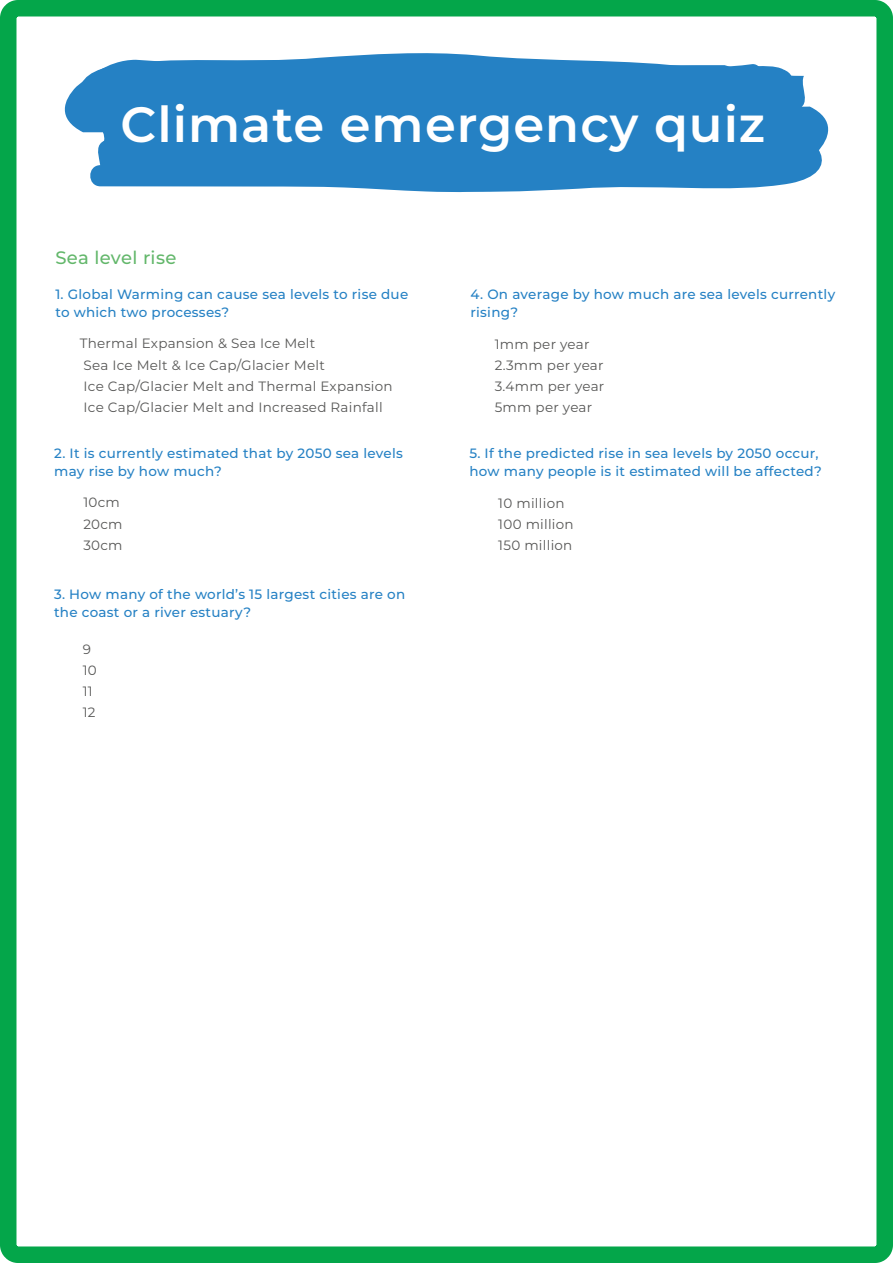
<style>
.page{position:relative;width:893px;height:1263px;background:#fff}
.page>*{position:absolute;margin:0;border:0;box-sizing:border-box;transform-origin:0 0}
.t1{font:600 49.5px "Montserrat";letter-spacing:.02em;color:#fff}
.t2{font:500 18px "Montserrat";letter-spacing:.02em;color:#63b76b}
.t3{font:500 13.5px/18px "Montserrat";letter-spacing:.02em;color:#2581c4}
.t4{font:13.5px/21px "Montserrat";letter-spacing:.02em;color:#575756}
</style>
<div class="page">
<div style="left:0;top:0;width:893px;height:1263px;border:16px solid #04a64a;border-radius:10px"></div>
<svg style="left:132px;top:53px;width:429px;height:7px"></svg>
<svg style="left:65px;top:60px;width:763px;height:118px;background:#388cc9"></svg>
<div style="left:322px;top:61px;width:441px;height:29px;background:#2581c4"></div>
<svg style="left:87px;top:138px;width:720px;height:54px;background:#388cc9"></svg>
<h1 class="t1" style="left:121px;top:89px;width:646px">Climate emergency quiz</h1>
<h2 class="t2" style="left:55px;top:245px;width:123px">Sea level rise</h2>
<p class="t3" style="left:55px;top:285px;width:354px">1. Global Warming can cause sea levels to rise due to which two processes?</p>
<p class="t4" style="left:80px;top:333px;width:314px">Thermal Expansion &amp; Sea Ice Melt<br>Sea Ice Melt &amp; Ice Cap/Glacier Melt<br>Ice Cap/Glacier Melt and Thermal Expansion Ice Cap/Glacier Melt and Increased Rainfall</p>
<p class="t3" style="left:54px;top:444px;width:350px">2. It is currently estimated that by 2050 sea levels may rise by how much?</p>
<p class="t4" style="left:83px;top:492px;width:41px">10cm<br>20cm<br>30cm</p>
<p class="t3" style="left:54px;top:584px;width:353px">3. How many of the world’s 15 largest cities are on the coast or a river estuary?</p>
<p class="t4" style="left:83px;top:638px;width:16px">9<br>10<br>11<br>12</p>
<p class="t3" style="left:471px;top:285px;width:366px">4. On average by how much are sea levels currently rising?</p>
<p class="t4" style="left:495px;top:333px;width:111px">1mm per year<br>2.3mm per year<br>3.4mm per year<br>5mm per year</p>
<p class="t3" style="left:469px;top:444px;width:354px">5. If the predicted rise in sea levels by 2050 occur, how many people is it estimated will be affected?</p>
<p class="t4" style="left:498px;top:492px;width:77px">10 million<br>100 million<br>150 million</p>
</div>
